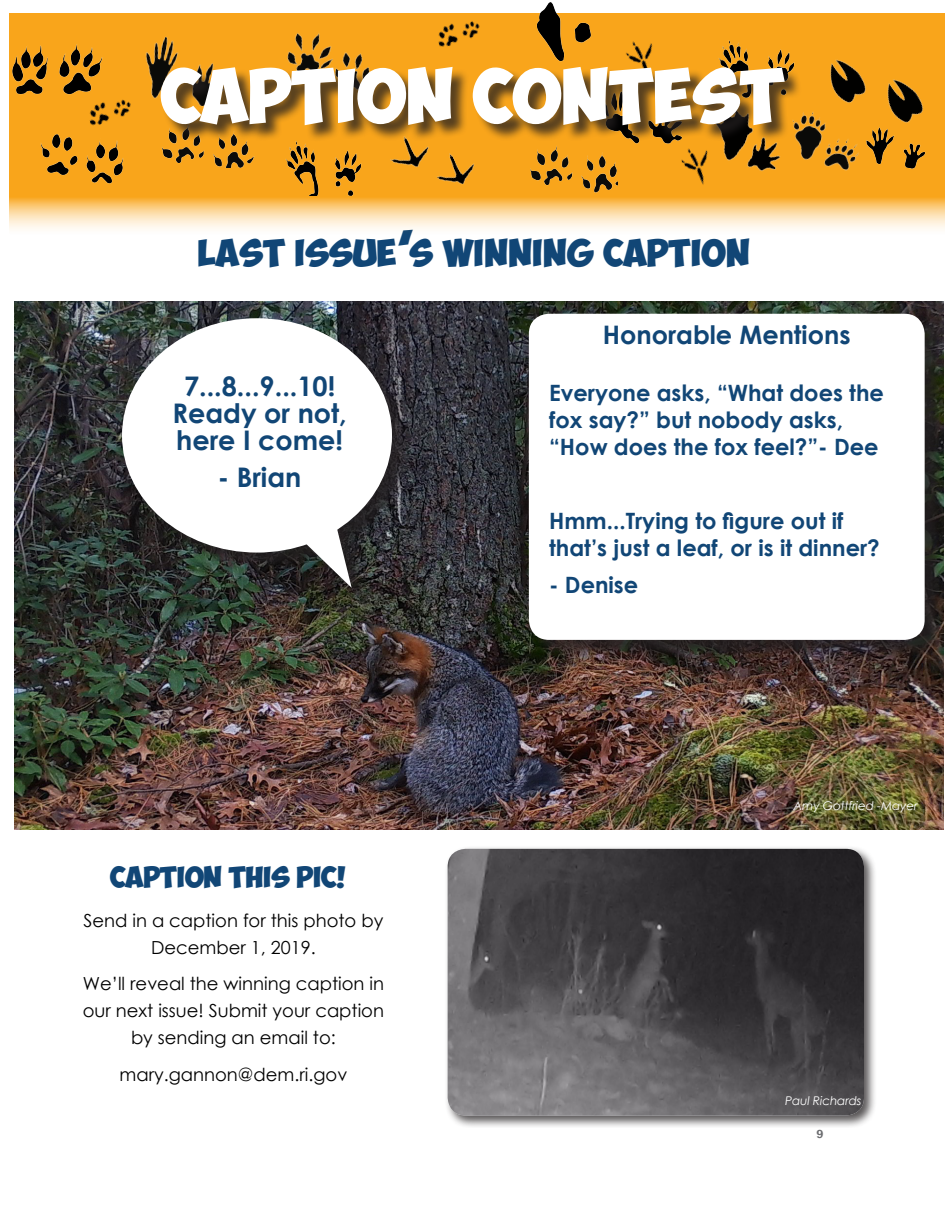
<style>
.page{position:relative;width:945px;height:1215px;background:#fff}
.page>*{position:absolute;margin:0;border:0;box-sizing:border-box;transform-origin:0 0}
.t1{font:700 54px "Obelix Pro";color:#fff}
.t2{font:700 27px/27px "Century Gothic";color:#114676;text-align:center}
.t3{font:700 27px "Obelix Pro";color:#114676}
.t4{font:700 25.5px "Century Gothic";color:#114676}
.t5{font:700 22.5px/27px "Century Gothic";color:#114676}
.t6{font:700 21px "Obelix Pro";letter-spacing:-.015em;color:#114676}
.t7{font:18px/27px "Century Gothic";color:#000;text-align:center}
.t8{font:italic 12px "Century Gothic";letter-spacing:-.01em;color:#fff}
.t9{font:600 12px "Franklin Gothic";color:#6c6d70}
</style>
<div class="page">
<div style="left:444px;top:845px;width:433px;height:283px;background:#231f20;opacity:.75"></div>
<img style="left:448px;top:849px;width:416px;height:266px">
<img style="left:15px;top:301px;width:929px;height:529px">
<svg style="left:10px;top:13px;width:935px;height:216px;fill:#f9a51b"></svg>
<img style="left:9px;top:36px;width:107px;height:69px">
<img style="left:618px;top:142px;width:54px;height:8px">
<img style="left:529px;top:2px;width:73px;height:60px">
<img style="left:123px;top:31px;width:123px;height:89px">
<img style="left:30px;top:135px;width:104px;height:54px">
<img style="left:150px;top:116px;width:105px;height:51px">
<img style="left:513px;top:142px;width:105px;height:50px">
<img style="left:375px;top:142px;width:50px;height:41px">
<img style="left:425px;top:142px;width:69px;height:58px">
<img style="left:672px;top:142px;width:53px;height:53px">
<img style="left:617px;top:27px;width:53px;height:42px">
<img style="left:705px;top:40px;width:98px;height:54px">
<img style="left:271px;top:142px;width:98px;height:53px">
<img style="left:803px;top:99px;width:71px;height:87px">
<img style="left:702px;top:94px;width:101px;height:95px">
<img style="left:857px;top:123px;width:71px;height:46px">
<img style="left:271px;top:13px;width:121px;height:56px">
<img style="left:817px;top:48px;width:60px;height:64px">
<img style="left:874px;top:68px;width:60px;height:63px">
<img style="left:82px;top:92px;width:56px;height:39px">
<img style="left:431px;top:14px;width:56px;height:39px">
<div style="left:124px;top:320px;width:286px;height:285px;background:#231f20;opacity:.75"></div>
<div style="left:122px;top:318px;width:270px;height:235px;background:#fff;border-radius:50%"></div>
<svg style="left:305px;top:521px;width:47px;height:67px"></svg>
<div style="left:531px;top:316px;width:412px;height:342px;background:#231f20;opacity:.75"></div>
<div style="left:531px;top:316px;width:391px;height:322px;background:#fff;border-radius:18px"></div>
<div style="left:529px;top:314px;width:396px;height:326px;border:4px solid #fff;border-radius:18px"></div>
<div style="left:162px;top:69px;width:640px;height:73px;background:#231f20;opacity:.75"></div>
<p class="t1" style="left:161px;top:74px;width:625px">CAPTION CONTEST</p>
<p class="t3" style="left:198px;top:242px;width:554px">LAST ISSUE’S WINNING CAPTION</p>
<p class="t2" style="left:172px;top:372px;width:176px">7...8...9...10!<br>Ready or not, here I come!</p>
<p class="t2" style="left:218px;top:462px;width:85px">- Brian</p>
<p class="t6" style="left:110px;top:869px;width:236px">CAPTION THIS PIC!</p>
<p class="t7" style="left:84px;top:906px;width:301px">Send in a caption for this photo by<br>December 1, 2019.</p>
<p class="t7" style="left:83px;top:970px;width:303px">We’ll reveal the winning caption in our next issue! Submit your caption by sending an email to:</p>
<p class="t7" style="left:120px;top:1061px;width:229px">mary.gannon@dem.ri.gov</p>
<p class="t4" style="left:603px;top:316px;width:249px">Honorable Mentions</p>
<p class="t5" style="left:549px;top:379px;width:336px">Everyone asks, “What does the fox say?” but nobody asks, “How does the fox feel?”- Dee</p>
<p class="t5" style="left:549px;top:506px;width:332px">Hmm...Trying to figure out if that’s just a leaf, or is it dinner?</p>
<p class="t5" style="left:549px;top:570px;width:91px">- Denise</p>
<p class="t8" style="left:793px;top:797px;width:126px">Amy Gottfried -Mayer</p>
<p class="t8" style="left:785px;top:1092px;width:78px">Paul Richards</p>
<p class="t9" style="left:816px;top:1127px;width:9px">9</p>
</div>
